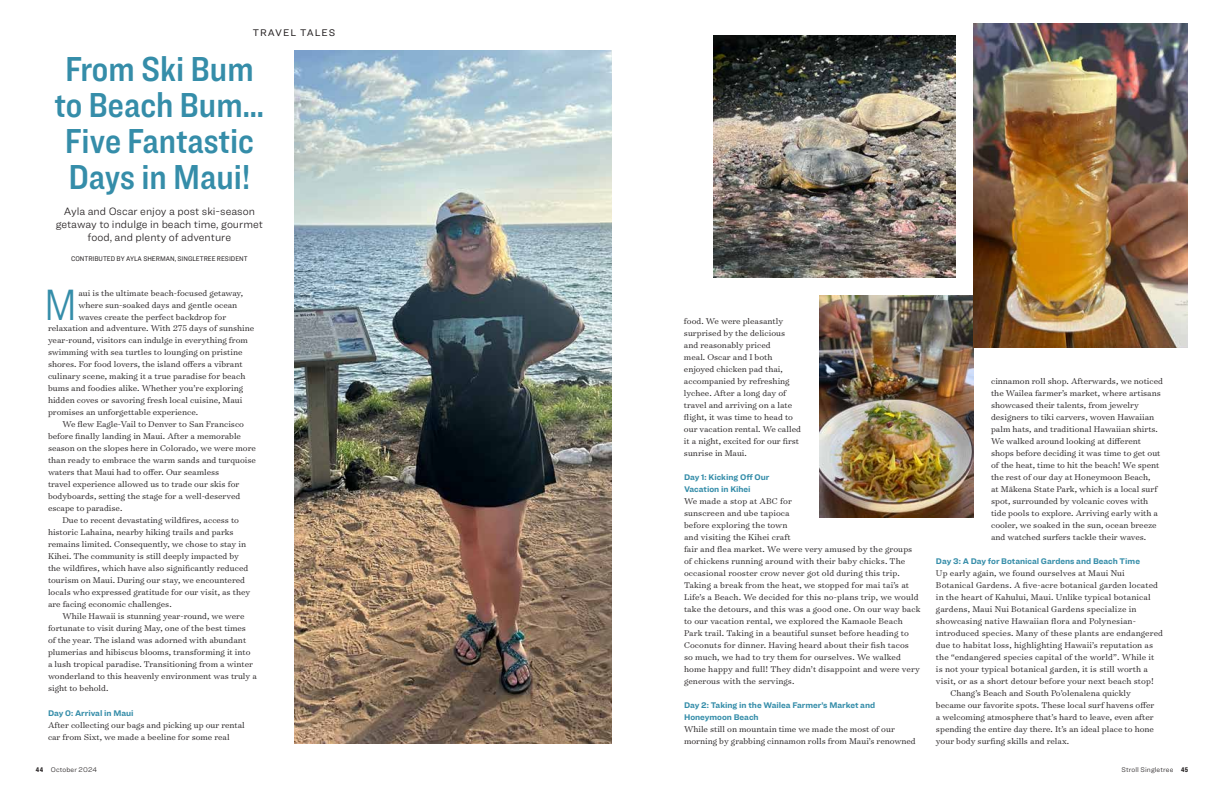
<style>
.page{position:relative;width:1224px;height:792px;background:#fff}
.page>*{position:absolute;margin:0;border:0;box-sizing:border-box;transform-origin:0 0}
.t1{font:300 45.5px "Ringside Condensed";color:#358da9}
.t2{font:36px/36px "Ringside Condensed Semi";color:#358da9;text-align:center}
.t3{font:300 11px/13px "Ringside";color:#231f20;text-align:center}
.t4{font:10px "Ringside";letter-spacing:.1em;color:#231f20}
.t5{font:300 9.5px/12px "Surveyor Text";color:#231f20}
.t6{font:700 8.5px/12px "Ringside";color:#358da9}
.t7{font:7px "Ringside Narrow";color:#231f20}
.t8{font:300 7px "Ringside";letter-spacing:.015em;color:#231f20}
.s1{font-family:"Ringside Compressed";font-weight:900}
</style>
<div class="page">
<img style="left:294px;top:50px;width:318px;height:694px">
<img style="left:819px;top:296px;width:154px;height:221px">
<img style="left:973px;top:24px;width:215px;height:323px">
<img style="left:713px;top:36px;width:242px;height:242px">
<p class="t4" style="left:253px;top:25px;width:84px">TRAVEL TALES</p>
<h2 class="t2" style="left:55px;top:50px;width:211px">From Ski Bum to Beach Bum...<br>Five Fantastic<br>Days in Maui!</h2>
<p class="t3" style="left:56px;top:205px;width:209px">Ayla and Oscar enjoy a post ski-season getaway to indulge in beach time, gourmet food, and plenty of adventure</p>
<p class="t7" style="left:71px;top:254px;width:178px">CONTRIBUTED BY AYLA SHERMAN, SINGLETREE RESIDENT</p>
<h1 class="t1" style="left:44px;top:274px;width:34px">M</h1>
<p class="t5" style="left:78px;top:286px;width:166px">aui is the ultimate beach-focused getaway,</p>
<p class="t5" style="left:78px;top:298px;width:160px">where sun-soaked days and gentle ocean</p>
<p class="t5" style="left:78px;top:310px;width:149px">waves create the perfect backdrop for</p>
<p class="t5" style="left:48px;top:322px;width:208px">relaxation and adventure. With 275 days of sunshine</p>
<p class="t5" style="left:48px;top:334px;width:201px">year-round, visitors can indulge in everything from</p>
<p class="t5" style="left:48px;top:346px;width:196px">swimming with sea turtles to lounging on pristine</p>
<p class="t5" style="left:48px;top:358px;width:196px">shores. For food lovers, the island offers a vibrant</p>
<p class="t5" style="left:48px;top:370px;width:199px">culinary scene, making it a true paradise for beach</p>
<p class="t5" style="left:48px;top:382px;width:197px">bums and foodies alike. Whether you’re exploring</p>
<p class="t5" style="left:48px;top:394px;width:196px">hidden coves or savoring fresh local cuisine, Maui</p>
<p class="t5" style="left:48px;top:406px;width:152px">promises an unforgettable experience.</p>
<p class="t5" style="left:62px;top:418px;width:183px">We flew Eagle-Vail to Denver to San Francisco</p>
<p class="t5" style="left:48px;top:430px;width:195px">before finally landing in Maui. After a memorable</p>
<p class="t5" style="left:48px;top:442px;width:209px">season on the slopes here in Colorado, we were more</p>
<p class="t5" style="left:48px;top:454px;width:210px">than ready to embrace the warm sands and turquoise</p>
<p class="t5" style="left:48px;top:466px;width:173px">waters that Maui had to offer. Our seamless</p>
<p class="t5" style="left:48px;top:478px;width:193px">travel experience allowed us to trade our skis for</p>
<p class="t5" style="left:48px;top:490px;width:194px">bodyboards, setting the stage for a well-deserved</p>
<p class="t5" style="left:48px;top:502px;width:76px">escape to paradise.</p>
<p class="t5" style="left:62px;top:514px;width:178px">Due to recent devastating wildfires, access to</p>
<p class="t5" style="left:48px;top:526px;width:187px">historic Lahaina, nearby hiking trails and parks</p>
<p class="t5" style="left:48px;top:538px;width:200px">remains limited. Consequently, we chose to stay in</p>
<p class="t5" style="left:48px;top:550px;width:193px">Kihei. The community is still deeply impacted by</p>
<p class="t5" style="left:48px;top:562px;width:202px">the wildfires, which have also significantly reduced</p>
<p class="t5" style="left:48px;top:574px;width:199px">tourism on Maui. During our stay, we encountered</p>
<p class="t5" style="left:48px;top:586px;width:204px">locals who expressed gratitude for our visit, as they</p>
<p class="t5" style="left:48px;top:598px;width:125px">are facing economic challenges.</p>
<p class="t5" style="left:62px;top:610px;width:184px">While Hawaii is stunning year-round, we were</p>
<p class="t5" style="left:48px;top:622px;width:200px">fortunate to visit during May, one of the best times</p>
<p class="t5" style="left:48px;top:634px;width:200px">of the year. The island was adorned with abundant</p>
<p class="t5" style="left:48px;top:646px;width:204px">plumerias and hibiscus blooms, transforming it into</p>
<p class="t5" style="left:48px;top:658px;width:207px">a lush tropical paradise. Transitioning from a winter</p>
<p class="t5" style="left:48px;top:670px;width:211px">wonderland to this heavenly environment was truly a</p>
<p class="t5" style="left:48px;top:682px;width:62px">sight to behold.</p>
<p class="t6" style="left:48px;top:706px;width:87px">Day 0: Arrival in Maui</p>
<p class="t5" style="left:48px;top:718px;width:198px">After collecting our bags and picking up our rental car from Sixt, we made a beeline for some real</p>
<p class="t5" style="left:684px;top:315px;width:119px">food. We were pleasantly surprised by the delicious and reasonably priced<br>meal. Oscar and I both enjoyed chicken pad thai, accompanied by refreshing lychee. After a long day of travel and arriving on a late flight, it was time to head to our vacation rental. We called it a night, excited for our first sunrise in Maui.</p>
<p class="t6" style="left:684px;top:471px;width:87px">Day 1: Kicking Off Our<br>Vacation in Kihei</p>
<p class="t5" style="left:684px;top:495px;width:238px">We made a stop at ABC for<br>sunscreen and ube tapioca<br>before exploring the town<br>and visiting the Kihei craft<br>fair and flea market. We were very amused by the groups of chickens running around with their baby chicks. The occasional rooster crow never got old during this trip.<br>Taking a break from the heat, we stopped for mai tai’s at Life’s a Beach. We decided for this no-plans trip, we would take the detours, and this was a good one. On our way back to our vacation rental, we explored the Kamaole Beach Park trail. Taking in a beautiful sunset before heading to Coconuts for dinner. Having heard about their fish tacos<br>so much, we had to try them for ourselves. We walked home happy and full! They didn’t disappoint and were very generous with the servings.</p>
<p class="t6" style="left:684px;top:699px;width:193px">Day 2: Taking in the Wailea Farmer’s Market and<br>Honeymoon Beach</p>
<p class="t5" style="left:684px;top:723px;width:233px">While still on mountain time we made the most of our morning by grabbing cinnamon rolls from Maui’s renowned</p>
<p class="t5" style="left:991px;top:375px;width:173px">cinnamon roll shop. Afterwards, we noticed the Wailea farmer’s market, where artisans showcased their talents, from jewelry designers to tiki carvers, woven Hawaiian palm hats, and traditional Hawaiian shirts.<br>We walked around looking at different shops before deciding it was time to get out of the heat, time to hit the beach! We spent the rest of our day at Honeymoon Beach,<br>at Mākena State Park, which is a local surf spot, surrounded by volcanic coves with tide pools to explore. Arriving early with a cooler, we soaked in the sun, ocean breeze and watched surfers tackle their waves.</p>
<p class="t6" style="left:936px;top:555px;width:206px">Day 3: A Day for Botanical Gardens and Beach Time</p>
<p class="t5" style="left:936px;top:567px;width:190px">Up early again, we found ourselves at Maui Nui</p>
<p class="t5" style="left:936px;top:579px;width:224px">Botanical Gardens. A five-acre botanical garden located</p>
<p class="t5" style="left:936px;top:591px;width:216px">in the heart of Kahului, Maui. Unlike typical botanical</p>
<p class="t5" style="left:936px;top:603px;width:202px">gardens, Maui Nui Botanical Gardens specialize in</p>
<p class="t5" style="left:936px;top:615px;width:202px">showcasing native Hawaiian flora and Polynesian-</p>
<p class="t5" style="left:936px;top:627px;width:229px">introduced species. Many of these plants are endangered</p>
<p class="t5" style="left:936px;top:639px;width:219px">due to habitat loss, highlighting Hawaii’s reputation as</p>
<p class="t5" style="left:936px;top:651px;width:220px">the “endangered species capital of the world”. While it</p>
<p class="t5" style="left:936px;top:663px;width:214px">is not your typical botanical garden, it is still worth a</p>
<p class="t5" style="left:936px;top:675px;width:219px">visit, or as a short detour before your next beach stop!</p>
<p class="t5" style="left:950px;top:687px;width:182px">Chang’s Beach and South Po’olenalena quickly</p>
<p class="t5" style="left:936px;top:699px;width:220px">became our favorite spots. These local surf havens offer</p>
<p class="t5" style="left:936px;top:711px;width:219px">a welcoming atmosphere that’s hard to leave, even after</p>
<p class="t5" style="left:936px;top:723px;width:220px">spending the entire day there. It’s an ideal place to hone</p>
<p class="t5" style="left:936px;top:735px;width:135px">your body surfing skills and relax.</p>
<p class="t8" style="left:36px;top:764px;width:63px"><span class="s1">44</span> October 2024</p>
<p class="t8" style="left:1121px;top:764px;width:68px">Stroll Singletree <span class="s1">45</span></p>
</div>
